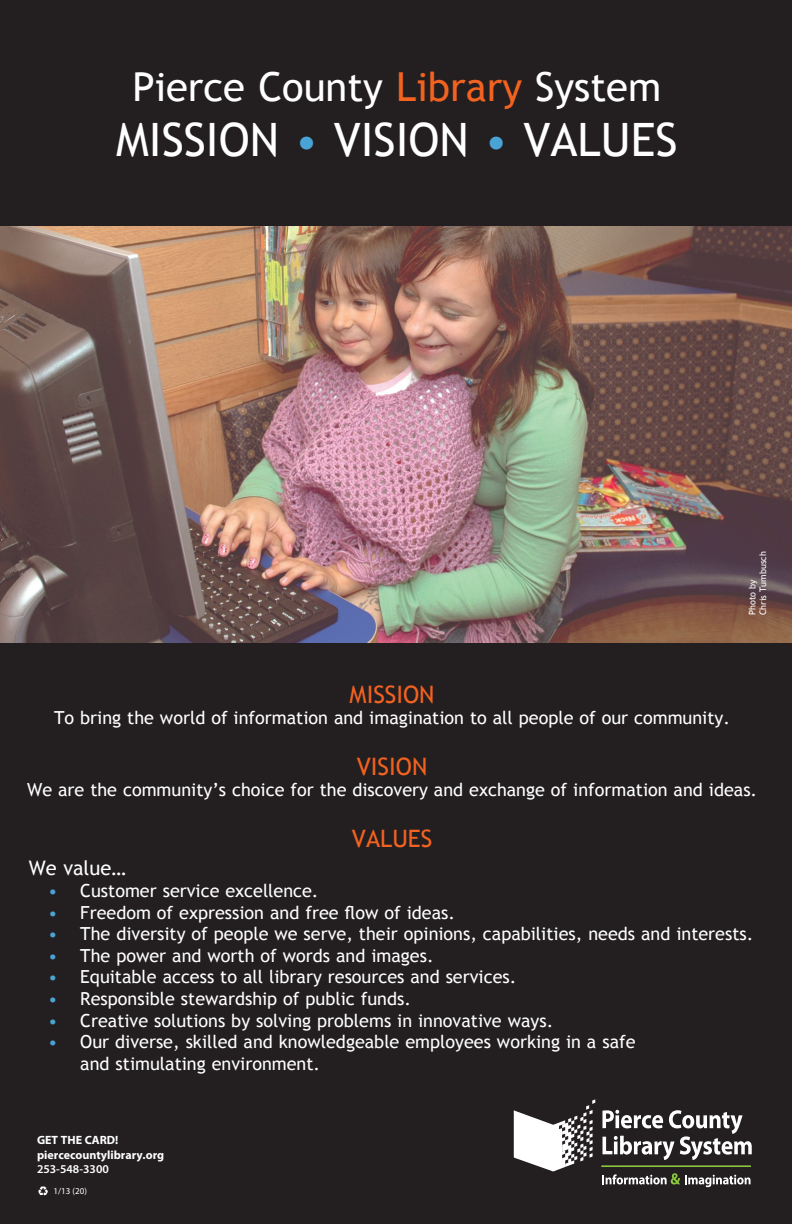
<style>
.page{position:relative;width:792px;height:1224px;background:#fff}
.page>*{position:absolute;margin:0;border:0;box-sizing:border-box;transform-origin:0 0}
.t1{font:46px "Trebuchet MS";color:#fff}
.t2{font:40px "Trebuchet MS";color:#fff}
.t3{font:24px "Trebuchet MS";color:#f26221}
.t4{font:20px "Trebuchet MS";color:#fff}
.t5{font:18px/21.6px "Trebuchet MS";color:#fff}
.t6{font:700 12px "Myriad Pro";color:#fff}
.t7{font:600 12px "Myriad Pro";color:#fff}
.t8{font:9px/10.8px "Trebuchet MS";color:#fff}
.t9{font:9px "Myriad Pro";color:#fff}
.s1{color:#f26221}
.s2{color:#4aa3d5}
</style>
<div class="page">
<div style="left:0;top:626px;width:792px;height:598px;background:#231f20"></div>
<div style="left:0;top:0;width:792px;height:231px;background:#231f20"></div>
<hr style="left:601px;top:1165px;width:150px;height:2px;background:#8bc63e">
<svg style="left:602px;top:1110px;width:150px;height:50px"></svg>
<svg style="left:514px;top:1099px;width:81px;height:73px"></svg>
<svg style="left:602px;top:1173px;width:149px;height:14px"></svg>
<img style="left:0;top:227px;width:792px;height:416px">
<svg style="left:38px;top:1187px;width:10px;height:9px"></svg>
<p class="t2" style="left:132px;top:63px;width:530px">Pierce County <span class="s1">Library</span> System</p>
<p class="t1" style="left:116px;top:113px;width:563px">MISSION <span class="s2">•</span> VISION <span class="s2">•</span> VALUES</p>
<p class="t8" style="left:747px;top:615px;width:65px;rotate:-90deg">Photo by<br>Chris Tumbusch</p>
<p class="t3" style="left:350px;top:680px;width:86px">MISSION</p>
<p class="t5" style="left:54px;top:707px;width:677px">To bring the world of information and imagination to all people of our community.</p>
<p class="t3" style="left:357px;top:752px;width:72px">VISION</p>
<p class="t5" style="left:27px;top:779px;width:732px">We are the community’s choice for the discovery and exchange of information and ideas.</p>
<p class="t3" style="left:352px;top:824px;width:82px">VALUES</p>
<p class="t4" style="left:29px;top:856px;width:99px">We value…</p>
<p class="t5" style="left:48px;top:880px;width:272px"><span class="s2">•</span> Customer service excellence.</p>
<p class="t5" style="left:48px;top:902px;width:408px"><span class="s2">•</span> Freedom of expression and free flow of ideas.</p>
<p class="t5" style="left:48px;top:923px;width:707px"><span class="s2">•</span> The diversity of people we serve, their opinions, capabilities, needs and interests.</p>
<p class="t5" style="left:48px;top:945px;width:387px"><span class="s2">•</span> The power and worth of words and images.</p>
<p class="t5" style="left:48px;top:966px;width:470px"><span class="s2">•</span> Equitable access to all library resources and services.</p>
<p class="t5" style="left:48px;top:988px;width:364px"><span class="s2">•</span> Responsible stewardship of public funds.</p>
<p class="t5" style="left:48px;top:1010px;width:507px"><span class="s2">•</span> Creative solutions by solving problems in innovative ways.</p>
<p class="t5" style="left:80px;top:1031px;width:557px;text-indent:-32px"><span class="s2">•</span> Our diverse, skilled and knowledgeable employees working in a safe and stimulating environment.</p>
<p class="t6" style="left:37px;top:1134px;width:83px">GET THE CARD!</p>
<p class="t6" style="left:37px;top:1148px;width:129px">piercecountylibrary.org</p>
<p class="t7" style="left:37px;top:1163px;width:73px">253-548-3300</p>
<p class="t9" style="left:54px;top:1186px;width:35px">1/13 (20)</p>
</div>
